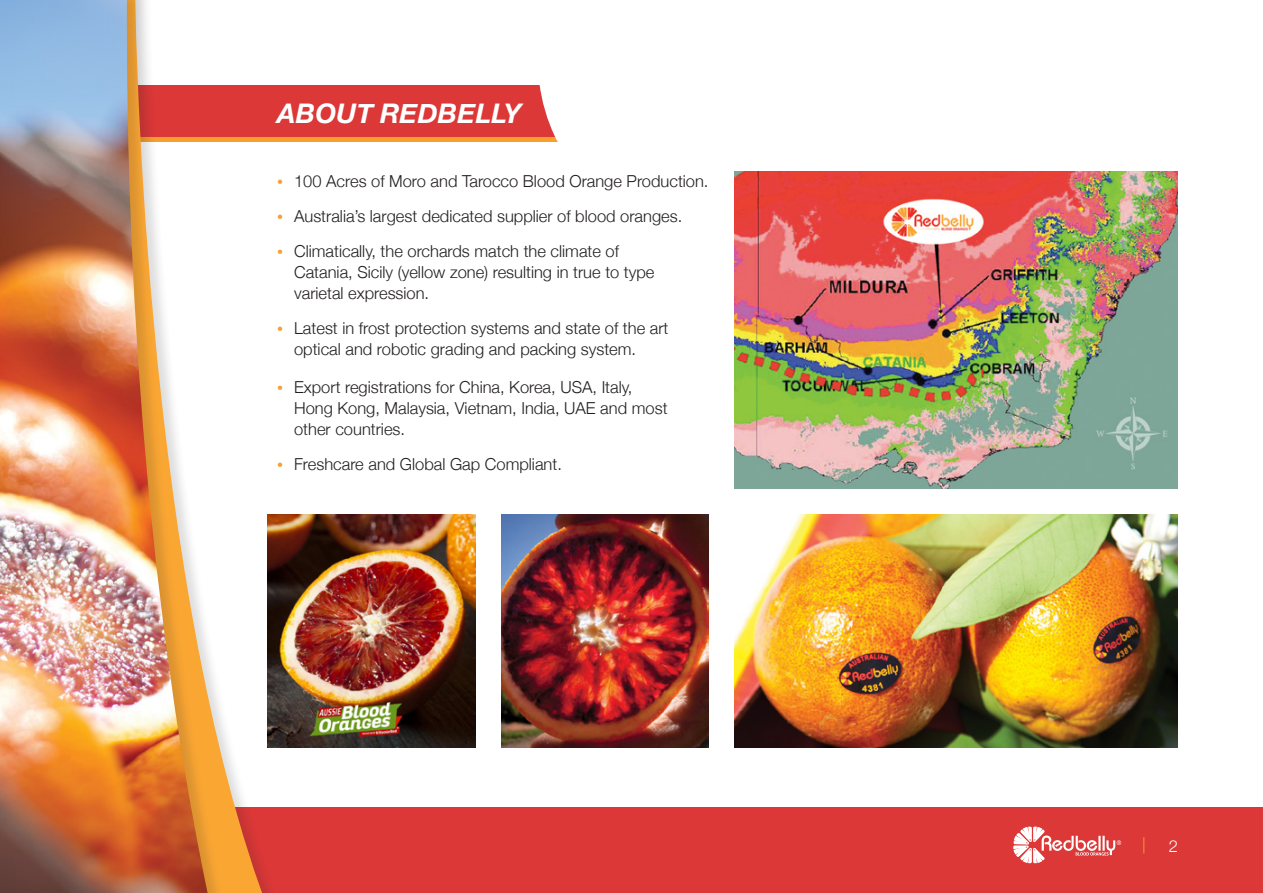
<style>
.page{position:relative;width:1263px;height:893px;background:#fff}
.page>*{position:absolute;margin:0;border:0;box-sizing:border-box;transform-origin:0 0}
.t1{font:italic 700 27px "Helvetica Neue";letter-spacing:.005em;color:#fff}
.RB_BODY_TEXT{font:300 16.5px/21px "Helvetica Neue";color:#231f20}
.t2{font:300 16.5px "Helvetica Neue";color:#f69f2c}
.t3{font:300 16.5px "Helvetica Neue";color:#fff}
.s1{font-size:12px;color:#f69f2c}
</style>
<div class="page">
<div style="left:0;top:808px;width:1263px;height:85px;background:#db3837"></div>
<svg style="left:1013px;top:827px;width:108px;height:36px"></svg>
<div style="left:134px;top:137px;width:424px;height:5px;background:#f69f2c"></div>
<div style="left:134px;top:85px;width:424px;height:52px;background:#db3837"></div>
<div style="left:0;top:0;width:288px;height:893px;background:#231f20;opacity:.15"></div>
<svg style="left:229px;top:0;width:43px;height:893px"></svg>
<div style="left:0;top:0;width:229px;height:893px;background:#231f20;opacity:.15"></div>
<img style="left:0;top:0;width:208px;height:893px">
<img style="left:268px;top:514px;width:208px;height:234px">
<img style="left:734px;top:514px;width:444px;height:234px">
<img style="left:734px;top:171px;width:444px;height:318px">
<img style="left:501px;top:514px;width:208px;height:234px">
<svg style="left:540px;top:85px;width:18px;height:57px"></svg>
<p class="t1" style="left:277px;top:92px;width:246px">ABOUT REDBELLY</p>
<p class="RB_BODY_TEXT" style="left:277px;top:170px;width:433px"><span class="s1">•</span> 100 Acres of Moro and Tarocco Blood Orange Production.</p>
<p class="RB_BODY_TEXT" style="left:277px;top:205px;width:407px"><span class="s1">•</span> Australia’s largest dedicated supplier of blood oranges.</p>
<p class="RB_BODY_TEXT" style="left:294px;top:240px;width:362px;text-indent:-17px"><span class="s1">•</span> Climatically, the orchards match the climate of<br>Catania, Sicily (yellow zone) resulting in true to type varietal expression.</p>
<p class="RB_BODY_TEXT" style="left:294px;top:317px;width:376px;text-indent:-17px"><span class="s1">•</span> Latest in frost protection systems and state of the art optical and robotic grading and packing system.</p>
<p class="RB_BODY_TEXT" style="left:294px;top:376px;width:375px;text-indent:-17px"><span class="s1">•</span> Export registrations for China, Korea, USA, Italy,<br>Hong Kong, Malaysia, Vietnam, India, UAE and most other countries.</p>
<p class="RB_BODY_TEXT" style="left:277px;top:453px;width:286px"><span class="s1">•</span> Freshcare and Global Gap Compliant.</p>
<p class="t2" style="left:1142px;top:831px;width:5px">|</p>
<p class="t3" style="left:1169px;top:832px;width:11px">2</p>
</div>
